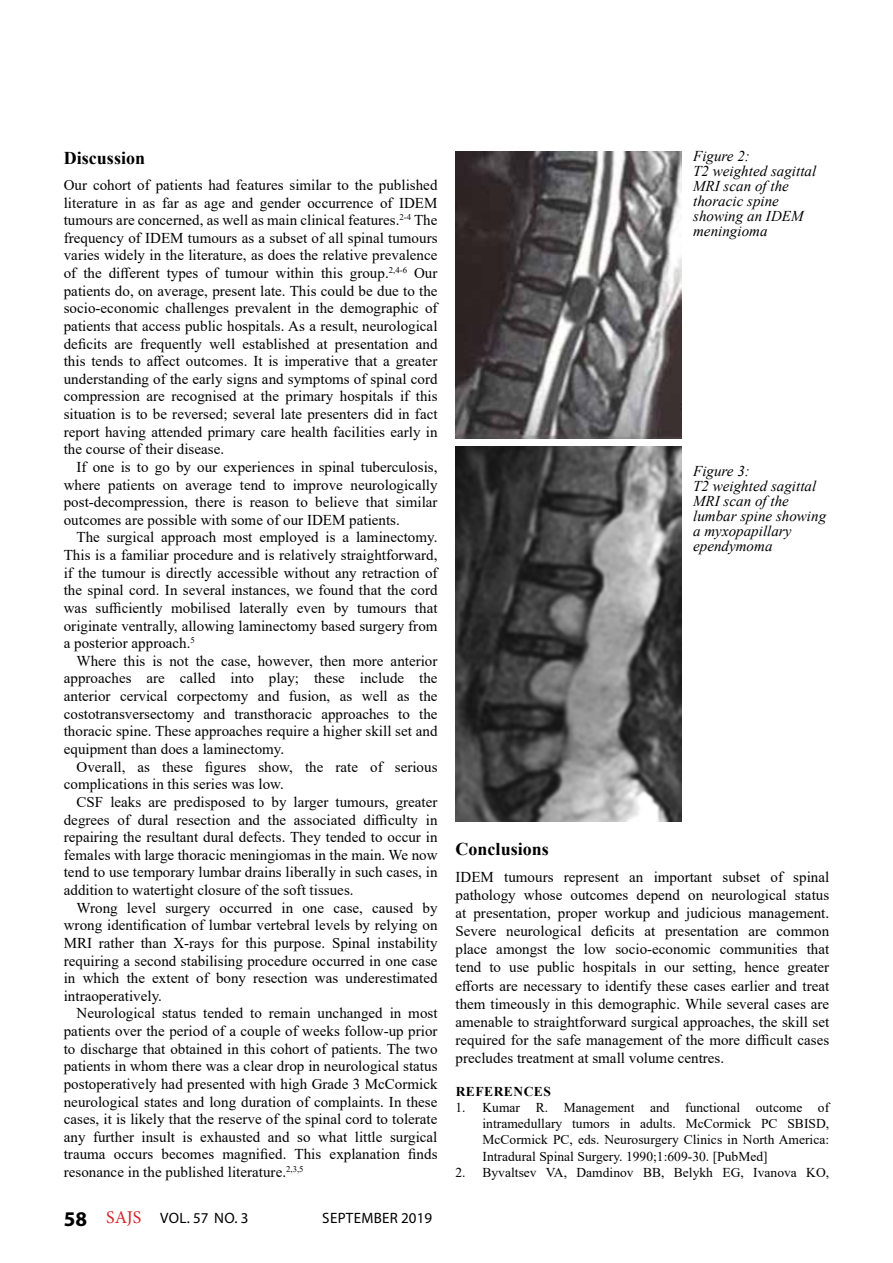
<style>
.page{position:relative;width:893px;height:1263px;background:#fff}
.page>*{position:absolute;margin:0;border:0;box-sizing:border-box;transform-origin:0 0}
.t1{font:700 18px "Times New Roman";color:#000}
.t2{font:15px/17.7px "Times New Roman";color:#000;text-align:justify}
.t3{font:italic 15px/15px "Times New Roman";color:#000}
.t4{font:15px "Myriad Pro";letter-spacing:.02em;color:#000}
.t5{font:13.5px/16.4px "Times New Roman";color:#000;text-align:justify}
.t6{font:700 13.5px "Times New Roman";letter-spacing:.035em;color:#000}
.s1{font-weight:700;font-size:21px}
.s2{font-family:"Minion Pro";font-size:18px;color:#d2232a}
</style>
<div class="page">
<img style="left:455px;top:152px;width:226px;height:287px">
<img style="left:455px;top:446px;width:226px;height:376px">
<p class="t1" style="left:64px;top:145px;width:83px">Discussion</p>
<p class="t2" style="left:64px;top:176px;width:375px">Our cohort of patients had features similar to the published literature in as far as age and gender occurrence of IDEM tumours are concerned, as well as main clinical features.<sup>2-4</sup> The frequency of IDEM tumours as a subset of all spinal tumours varies widely in the literature, as does the relative prevalence of the different types of tumour within this group.<sup>2,4-6</sup> Our patients do, on average, present late. This could be due to the socio-economic challenges prevalent in the demographic of patients that access public hospitals. As a result, neurological deficits are frequently well established at presentation and this tends to affect outcomes. It is imperative that a greater understanding of the early signs and symptoms of spinal cord compression are recognised at the primary hospitals if this situation is to be reversed; several late presenters did in fact report having attended primary care health facilities early in the course of their disease.</p>
<p class="t2" style="left:64px;top:458px;width:375px;text-indent:13px">If one is to go by our experiences in spinal tuberculosis, where patients on average tend to improve neurologically post-decompression, there is reason to believe that similar outcomes are possible with some of our IDEM patients.</p>
<p class="t2" style="left:64px;top:528px;width:375px;text-indent:13px">The surgical approach most employed is a laminectomy.<br>This is a familiar procedure and is relatively straightforward, if the tumour is directly accessible without any retraction of the spinal cord. In several instances, we found that the cord was sufficiently mobilised laterally even by tumours that originate ventrally, allowing laminectomy based surgery from a posterior approach.<sup>5</sup></p>
<p class="t2" style="left:64px;top:651px;width:375px;text-indent:13px">Where this is not the case, however, then more anterior approaches are called into play; these include the anterior cervical corpectomy and fusion, as well as the costotransversectomy and transthoracic approaches to the thoracic spine. These approaches require a higher skill set and equipment than does a laminectomy.</p>
<p class="t2" style="left:64px;top:757px;width:375px;text-indent:13px">Overall, as these figures show, the rate of serious complications in this series was low.</p>
<p class="t2" style="left:64px;top:792px;width:375px;text-indent:13px">CSF leaks are predisposed to by larger tumours, greater degrees of dural resection and the associated difficulty in repairing the resultant dural defects. They tended to occur in females with large thoracic meningiomas in the main. We now tend to use temporary lumbar drains liberally in such cases, in addition to watertight closure of the soft tissues.</p>
<p class="t2" style="left:64px;top:898px;width:375px;text-indent:13px">Wrong level surgery occurred in one case, caused by wrong identification of lumbar vertebral levels by relying on MRI rather than X-rays for this purpose. Spinal instability requiring a second stabilising procedure occurred in one case in which the extent of bony resection was underestimated intraoperatively.</p>
<p class="t2" style="left:64px;top:1004px;width:375px;text-indent:13px">Neurological status tended to remain unchanged in most patients over the period of a couple of weeks follow-up prior to discharge that obtained in this cohort of patients. The two patients in whom there was a clear drop in neurological status postoperatively had presented with high Grade 3 McCormick neurological states and long duration of complaints. In these cases, it is likely that the reserve of the spinal cord to tolerate any further insult is exhausted and so what little surgical trauma occurs becomes magnified. This explanation finds resonance in the published literature.<sup>2,3,5</sup></p>
<p class="t4" style="left:64px;top:1209px;width:186px"><span class="s1">58</span> <span class="s2">SAJS</span> VOL. 57 NO. 3</p>
<p class="t4" style="left:322px;top:1209px;width:111px">SEPTEMBER 2019</p>
<p class="t3" style="left:693px;top:148px;width:125px">Figure 2:<br>T2 weighted sagittal<br>MRI scan of the thoracic spine showing an IDEM meningioma</p>
<p class="t3" style="left:693px;top:463px;width:135px">Figure 3:<br>T2 weighted sagittal<br>MRI scan of the lumbar spine showing a myxopapillary ependymoma</p>
<p class="t1" style="left:455px;top:836px;width:95px">Conclusions</p>
<p class="t2" style="left:455px;top:867px;width:375px;line-height:18.1px">IDEM tumours represent an important subset of spinal pathology whose outcomes depend on neurological status at presentation, proper workup and judicious management.<br>Severe neurological deficits at presentation are common place amongst the low socio-economic communities that tend to use public hospitals in our setting, hence greater efforts are necessary to identify these cases earlier and treat them timeously in this demographic. While several cases are amenable to straightforward surgical approaches, the skill set required for the safe management of the more difficult cases precludes treatment at small volume centres.</p>
<p class="t6" style="left:456px;top:1081px;width:97px">REFERENCES</p>
<p class="t5" style="left:482px;top:1099px;width:348px;text-indent:-27px">1. Kumar R. Management and functional outcome of intramedullary tumors in adults. McCormick PC SBISD, McCormick PC, eds. Neurosurgery Clinics in North America:<br>Intradural Spinal Surgery. 1990;1:609-30. [PubMed]</p>
<p class="t5" style="left:455px;top:1164px;width:375px">2. Byvaltsev VA, Damdinov BB, Belykh EG, Ivanova KO,</p>
</div>
